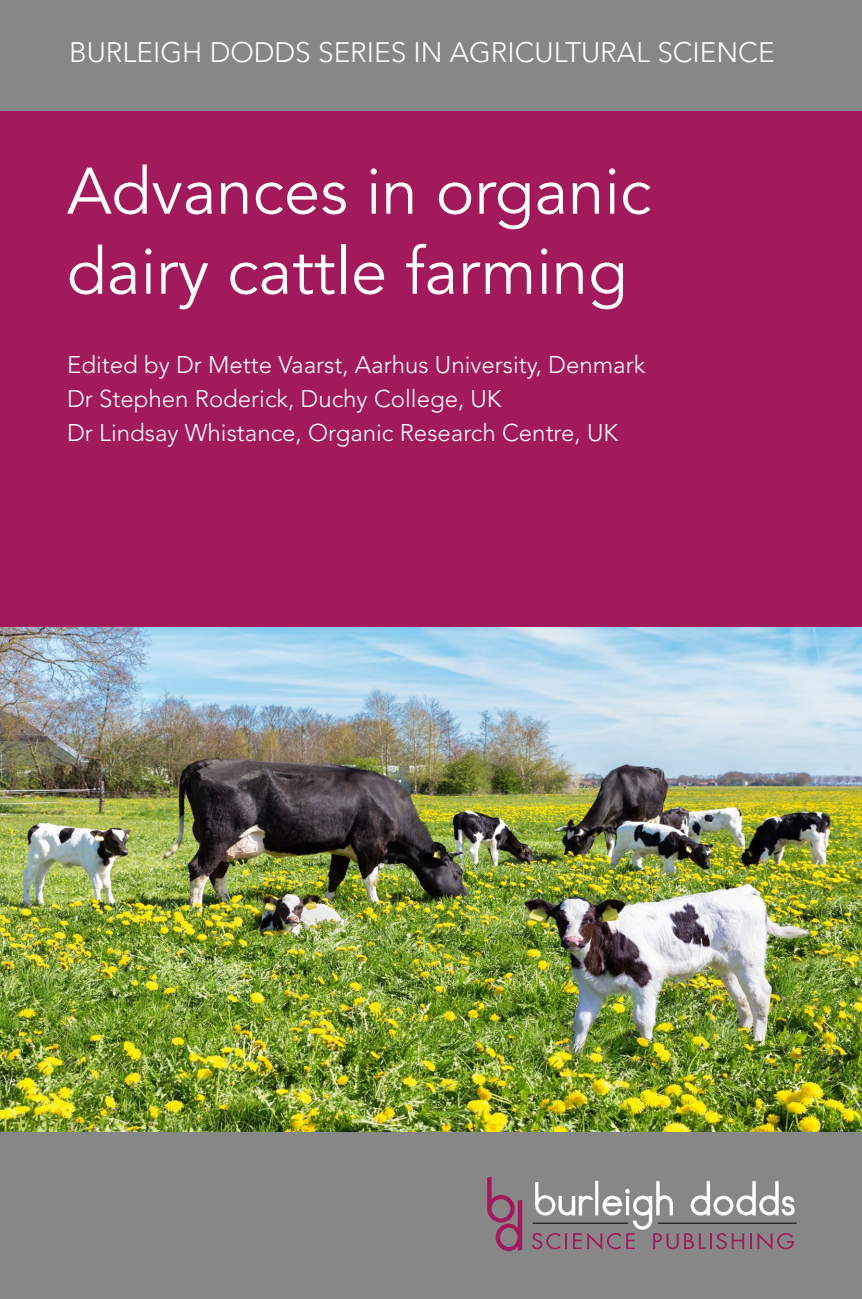
<style>
.page{position:relative;width:862px;height:1299px;background:#fff}
.page>*{position:absolute;margin:0;border:0;box-sizing:border-box;transform-origin:0 0}
.t1{font:65px/80px "Avenir LT Std";color:#fff}
.t2{font:300 28px "Avenir LT Std";color:#fff}
.t3{font:300 24px/34px "Avenir LT Std";color:#fff}
</style>
<div class="page">
<div style="left:0;top:0;width:862px;height:1298px;background:#a21a5b"></div>
<img style="left:0;top:627px;width:862px;height:504px">
<div style="left:0;top:1132px;width:862px;height:166px;background:#878787"></div>
<svg style="left:684px;top:1233px;width:60px;height:16px"></svg>
<svg style="left:750px;top:1233px;width:44px;height:16px"></svg>
<svg style="left:487px;top:1176px;width:35px;height:74px"></svg>
<svg style="left:690px;top:1181px;width:105px;height:35px"></svg>
<hr style="left:658px;top:1222px;width:138px;height:1px;background:#000">
<svg style="left:532px;top:1180px;width:146px;height:69px"></svg>
<div style="left:0;top:0;width:862px;height:110px;background:#878787"></div>
<p class="t2" style="left:69px;top:36px;width:707px">BURLEIGH DODDS SERIES IN AGRICULTURAL SCIENCE</p>
<h1 class="t1" style="left:67px;top:153px;width:586px">Advances in organic dairy cattle farming</h1>
<p class="t3" style="left:67px;top:348px;width:579px">Edited by Dr Mette Vaarst, Aarhus University, Denmark<br>Dr Stephen Roderick, Duchy College, UK<br>Dr Lindsay Whistance, Organic Research Centre, UK</p>
</div>
